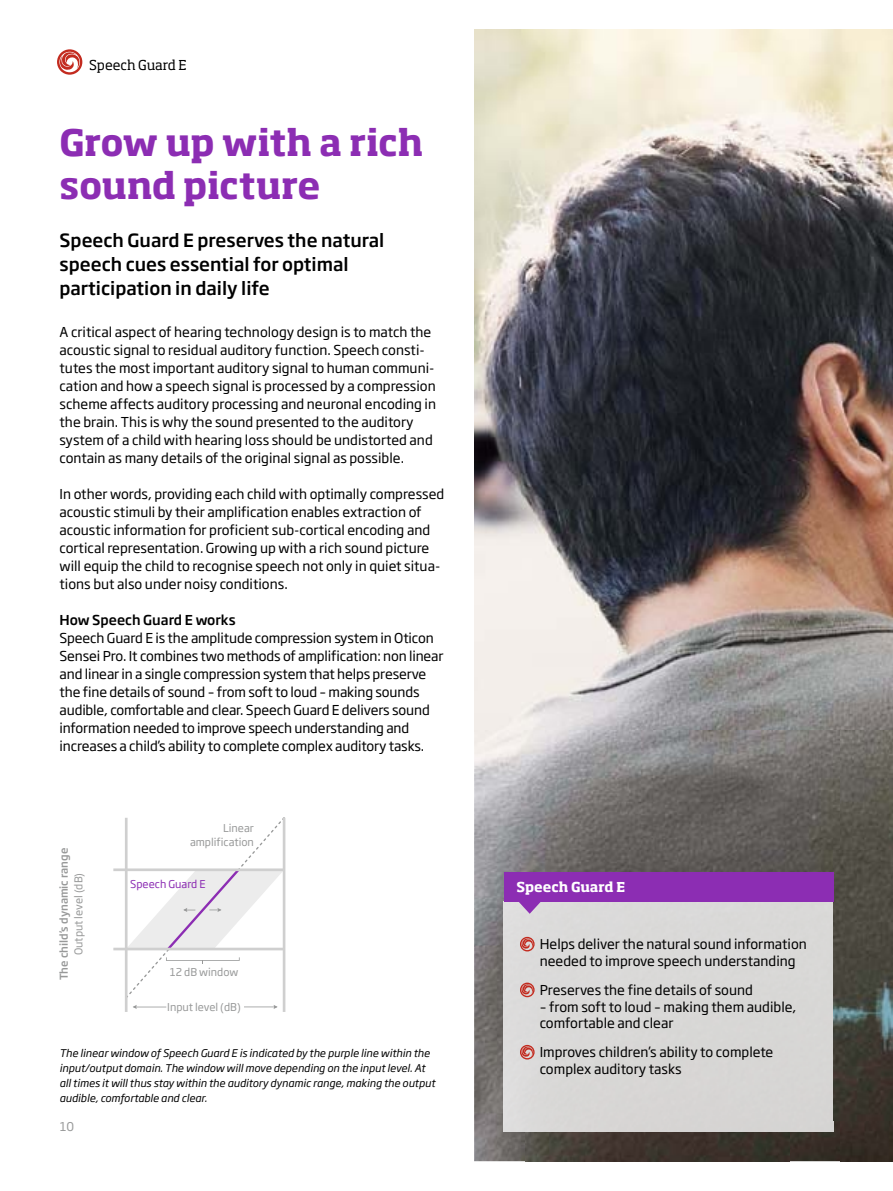
<style>
.page{position:relative;width:893px;height:1191px;background:#fff}
.page>*{position:absolute;margin:0;border:0;box-sizing:border-box;transform-origin:0 0}
.t1{font:700 36px/43.5px "Soho Pro";letter-spacing:-.005em;color:#8c2db3}
.t2{font:500 18px/24px "Soho Gothic Pro";color:#000}
.t3{font:13.5px/18px "Soho Gothic Pro";color:#000}
.t4{font:500 13.5px "Soho Gothic Pro";color:#000}
.t5{font:13.5px "Soho Pro";color:#000}
.t6{font:700 13.5px "Soho Pro";color:#fff}
.t7{font:12px "Soho Pro";color:#989999}
.t8{font:10.65px/14.7px "Soho Gothic Pro";color:#989999;text-align:right}
.t9{font:500 10.65px "Soho Gothic Pro";color:#989999}
.t10{font:10.65px "Soho Gothic Pro";color:#8c2db3}
.t11{font:italic 10.5px/15px "Soho Gothic Pro";color:#000}
</style>
<div class="page">
<img style="left:474px;top:30px;width:419px;height:700px">
<img style="left:474px;top:730px;width:367px;height:215px">
<img style="left:841px;top:730px;width:52px;height:120px">
<img style="left:474px;top:945px;width:51px;height:216px">
<img style="left:789px;top:1120px;width:52px;height:41px">
<img style="left:525px;top:1131px;width:264px;height:30px">
<div style="left:841px;top:1120px;width:52px;height:41px;background:#352c25"></div>
<svg style="left:57px;top:49px;width:25px;height:26px"></svg>
<div style="left:504px;top:901px;width:329px;height:230px;background:#d9d8d7"></div>
<svg style="left:519px;top:901px;width:22px;height:12px"></svg>
<img style="left:833px;top:850px;width:60px;height:270px">
<svg style="left:520px;top:936px;width:15px;height:15px"></svg>
<svg style="left:520px;top:982px;width:15px;height:15px"></svg>
<svg style="left:520px;top:1045px;width:15px;height:14px"></svg>
<div style="left:504px;top:872px;width:329px;height:29px;background:#8c2db3"></div>
<hr style="left:125px;top:817px;width:3px;height:195px;background:#cfcfcf">
<hr style="left:283px;top:817px;width:2px;height:195px;background:#cfcfcf">
<hr style="left:133px;top:1006px;width:33px;height:1px;background:#989999">
<hr style="left:244px;top:1006px;width:33px;height:1px;background:#989999">
<svg style="left:125px;top:817px;width:158px;height:181px"></svg>
<hr style="left:113px;top:947px;width:172px;height:3px;background:#cfcfcf">
<hr style="left:113px;top:868px;width:172px;height:3px;background:#cfcfcf">
<p class="t5" style="left:89px;top:56px;width:99px">Speech Guard E</p>
<h1 class="t1" style="left:60px;top:118px;width:365px">Grow up with a rich sound picture</h1>
<h2 class="t2" style="left:60px;top:227px;width:326px">Speech Guard E preserves the natural speech cues essential for optimal participation in daily life</h2>
<p class="t3" style="left:60px;top:322px;width:378px">A critical aspect of hearing technology design is to match the acoustic signal to residual auditory function. Speech consti&shy;tutes the most important auditory signal to human communi&shy;cation and how a speech signal is processed by a compression scheme affects auditory processing and neuronal encoding in the brain. This is why the sound presented to the auditory system of a child with hearing loss should be undistorted and contain as many details of the original signal as possible.</p>
<p class="t3" style="left:60px;top:484px;width:386px">In other words, providing each child with optimally compressed acoustic stimuli by their amplification enables extraction of acoustic information for proficient sub-cortical encoding and cortical representation. Growing up with a rich sound picture will equip the child to recognise speech not only in quiet situa&shy;tions but also under noisy conditions.</p>
<p class="t4" style="left:60px;top:609px;width:178px">How Speech Guard E works</p>
<p class="t3" style="left:60px;top:628px;width:386px">Speech Guard E is the amplitude compression system in Oticon Sensei Pro. It combines two methods of amplification: non linear and linear in a single compression system that helps preserve the fine details of sound – from soft to loud – making sounds audible, comfortable and clear. Speech Guard E delivers sound information needed to improve speech understanding and increases a child’s ability to complete complex auditory tasks.</p>
<p class="t9" style="left:56px;top:980px;width:134px;rotate:-90deg">The child’s dynamic range</p>
<p class="t8" style="left:71px;top:955px;width:84px;rotate:-90deg">Output level (dB)</p>
<p class="t8" style="left:190px;top:819px;width:65px">Linear amplification</p>
<p class="t10" style="left:130px;top:875px;width:77px">Speech Guard E</p>
<p class="t8" style="left:170px;top:964px;width:70px">12 dB window</p>
<p class="t8" style="left:167px;top:999px;width:75px">Input level (dB)</p>
<p class="t11" style="left:60px;top:1044px;width:377px">The linear window of Speech Guard E is indicated by the purple line within the input/output domain. The window will move depending on the input level. At all times it will thus stay within the auditory dynamic range, making the output audible, comfortable and clear.</p>
<p class="t7" style="left:60px;top:1118px;width:16px">10</p>
<p class="t6" style="left:517px;top:877px;width:110px">Speech Guard E</p>
<p class="t3" style="left:540px;top:935px;width:269px;line-height:16.5px">Helps deliver the natural sound information needed to improve speech understanding</p>
<p class="t3" style="left:540px;top:980px;width:215px">Preserves the fine details of sound</p>
<p class="t3" style="left:540px;top:997px;width:258px;line-height:16.5px">– from soft to loud – making them audible, comfortable and clear</p>
<p class="t3" style="left:540px;top:1043px;width:235px;line-height:16.5px">Improves children’s ability to complete complex auditory tasks</p>
</div>
